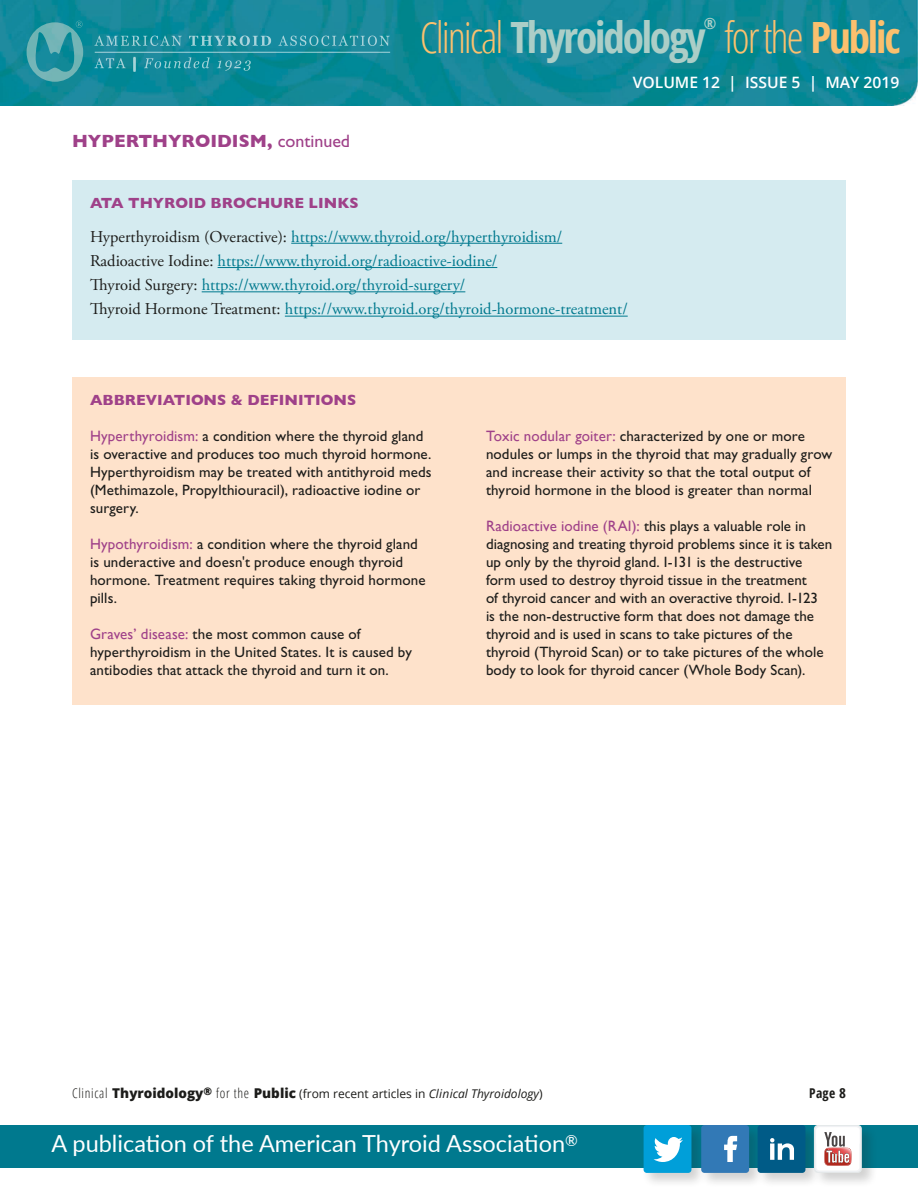
<style>
.page{position:relative;width:918px;height:1188px;background:#fff}
.page>*{position:absolute;margin:0;border:0;box-sizing:border-box;transform-origin:0 0}
.t1{font:300 condensed 43.05px "Open Sans";letter-spacing:-.05em;color:#fbc06e}
.t2{font:23.55px "Lato";color:#fff}
.t3{font:700 18px "Gill Sans";color:#9f4189}
.body_links{font:16.5px "Adobe Garamond Pro";color:#00798e}
.t4{font:600 15.75px "Open Sans";color:#fff}
.t5{font:700 condensed 15.3px "Open Sans";color:#accec7}
.abbreviations_body{font:15px/18px "Gill Sans Std";letter-spacing:.005em;color:#1c1c1a}
.abbreviations_head{font:700 15px "Gill Sans";color:#9f4189}
.question_links{font:700 15px "Gill Sans";color:#9f4189}
.t6{font:700 condensed 13.5px "Open Sans";color:#1c1c1a}
.t7{font:12px "Open Sans";color:#1c1c1a}
.s1{font-weight:700;color:#accec7}
.s2{font-weight:700}
.s3{font-family:"Gill Sans Std";font-weight:400}
.s4{color:#1c1c1a}
.s5{font-family:"Gill Sans";color:#9f4189}
.s6{font-weight:300;font-stretch:condensed;font-size:13.5px}
.s7{font-weight:800;font-size:13.5px}
.s8{font-style:italic}
.s9{font-style:inherit}
</style>
<div class="page">
<img style="left:0;top:0;width:918px;height:106px">
<hr style="left:95px;top:52px;width:295px;height:1px;background:#fff">
<svg style="left:94px;top:36px;width:88px;height:10px"></svg>
<svg style="left:189px;top:36px;width:82px;height:10px"></svg>
<svg style="left:278px;top:36px;width:112px;height:10px"></svg>
<svg style="left:94px;top:58px;width:32px;height:10px"></svg>
<hr style="left:133px;top:57px;width:3px;height:15px;background:#fff">
<svg style="left:144px;top:57px;width:66px;height:11px"></svg>
<svg style="left:217px;top:60px;width:34px;height:11px"></svg>
<svg style="left:27px;top:21px;width:56px;height:61px;background:#3d9da6"></svg>
<div style="left:0;top:1125px;width:918px;height:42px;background:#00798e"></div>
<div style="left:642px;top:1123px;width:235px;height:65px;background:#1c1c1a;opacity:.2"></div>
<div style="left:758px;top:1125px;width:47px;height:48px;background:#005b87;border-radius:3px"></div>
<svg style="left:770px;top:1138px;width:24px;height:22px"></svg>
<div style="left:644px;top:1125px;width:47px;height:48px;background:#009fd9;border-radius:3px"></div>
<svg style="left:654px;top:1137px;width:29px;height:25px"></svg>
<div style="left:701px;top:1125px;width:48px;height:48px;background:#3279b6;border-radius:3px"></div>
<svg style="left:724px;top:1136px;width:14px;height:26px"></svg>
<svg style="left:814px;top:1125px;width:48px;height:48px"></svg>
<svg style="left:815px;top:1126px;width:46px;height:46px;background:#e5d2d1"></svg>
<div style="left:72px;top:377px;width:774px;height:327px;background:#fee2cb"></div>
<div style="left:72px;top:180px;width:774px;height:160px;background:#d5ebf0"></div>
<hr style="left:291px;top:243px;width:271px;height:1px;background:#00798e">
<hr style="left:218px;top:267px;width:279px;height:1px;background:#00798e">
<hr style="left:202px;top:291px;width:263px;height:1px;background:#00798e">
<hr style="left:285px;top:316px;width:343px;height:1px;background:#00798e">
<p class="t5" style="left:704px;top:13px;width:14px">®</p>
<h1 class="t1" style="left:420px;top:8px;width:482px">Clinical <span class="s1">Thyroidology</span> for the <span class="s2">Public</span></h1>
<p class="t3" style="left:72px;top:127px;width:280px">HYPERTHYROIDISM, <span class="s3">continued</span></p>
<p class="t4" style="left:633px;top:72px;width:268px">VOLUME 12 | ISSUE 5 | MAY 2019</p>
<p class="question_links" style="left:90px;top:191px;width:270px">ATA THYROID BROCHURE LINKS</p>
<p class="body_links" style="left:90px;top:226px;width:474px"><span class="s4">Hyperthyroidism (Overactive):</span> https://www.thyroid.org/hyperthyroidism/</p>
<p class="body_links" style="left:90px;top:251px;width:409px"><span class="s4">Radioactive Iodine:</span> https://www.thyroid.org/radioactive-iodine/</p>
<p class="body_links" style="left:90px;top:275px;width:377px"><span class="s4">Thyroid Surgery:</span> https://www.thyroid.org/thyroid-surgery/</p>
<p class="body_links" style="left:90px;top:299px;width:539px"><span class="s4">Thyroid Hormone Treatment:</span> https://www.thyroid.org/thyroid-hormone-treatment/</p>
<p class="abbreviations_head" style="left:90px;top:388px;width:268px">ABBREVIATIONS &amp; DEFINITIONS</p>
<p class="abbreviations_body" style="left:90px;top:427px;width:343px"><span class="s5">Hyperthyroidism:</span> a condition where the thyroid gland is overactive and produces too much thyroid hormone.<br>Hyperthyroidism may be treated with antithyroid meds (Methimazole, Propylthiouracil), radioactive iodine or surgery.</p>
<p class="abbreviations_body" style="left:90px;top:535px;width:337px"><span class="s5">Hypothyroidism:</span> a condition where the thyroid gland is underactive and doesn't produce enough thyroid hormone. Treatment requires taking thyroid hormone pills.</p>
<p class="abbreviations_body" style="left:90px;top:625px;width:323px"><span class="s5">Graves’ disease:</span> the most common cause of hyperthyroidism in the United States. It is caused by antibodies that attack the thyroid and turn it on.</p>
<p class="abbreviations_body" style="left:486px;top:427px;width:348px"><span class="s5">Toxic nodular goiter:</span> characterized by one or more nodules or lumps in the thyroid that may gradually grow and increase their activity so that the total output of thyroid hormone in the blood is greater than normal</p>
<p class="abbreviations_body" style="left:486px;top:517px;width:348px"><span class="s5">Radioactive iodine (RAI):</span> this plays a valuable role in diagnosing and treating thyroid problems since it is taken up only by the thyroid gland. I-131 is the destructive form used to destroy thyroid tissue in the treatment<br>of thyroid cancer and with an overactive thyroid. I-123<br>is the non-destructive form that does not damage the thyroid and is used in scans to take pictures of the thyroid (Thyroid Scan) or to take pictures of the whole body to look for thyroid cancer (Whole Body Scan).</p>
<p class="t7" style="left:72px;top:1086px;width:472px"><span class="s6">Clinical</span> <span class="s7">Thyroidology</span><sup>®</sup> <span class="s6">for the</span> <span class="s7">Public</span> (from recent articles in <span class="s8">Clinical Thyroidology</span>)</p>
<p class="t6" style="left:809px;top:1084px;width:38px">Page <span class="s9">8</span></p>
<h2 class="t2" style="left:51px;top:1127px;width:528px">A publication of the American Thyroid Association<sup>®</sup></h2>
</div>
